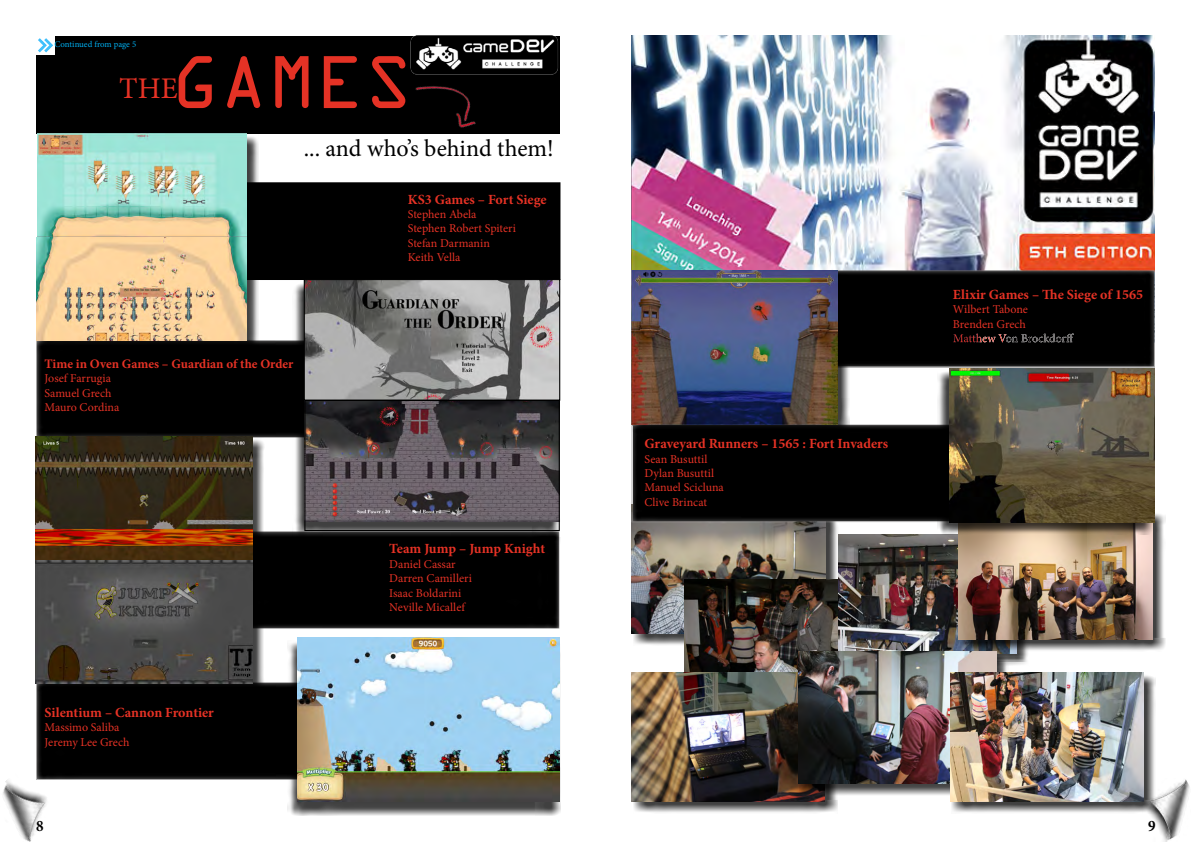
<style>
.page{position:relative;width:1191px;height:842px;background:#fff}
.page>*{position:absolute;margin:0;border:0;box-sizing:border-box;transform-origin:0 0}
.t1{font:80px "OCRA Extended";color:#e53225}
.t2{font:30px "Minion Pro";color:#e53225}
.t3{font:24px "Minion Pro";color:#000}
.t4{font:700 condensed 16px "Minion Pro";color:#000}
.t5{font:700 14px "Minion Pro";color:#e53225}
.t6{font:700 13px "Minion Pro";color:#e53225}
.t7{font:12px/14.4px "Minion Pro";color:#e53225}
.t8{font:8.8px "Minion Pro";letter-spacing:-.005em;color:#00aeef}
</style>
<div class="page">
<div style="left:19px;top:339px;width:385px;height:99px;background:#fff;opacity:.75"></div>
<img style="left:631px;top:36px;width:524px;height:234px">
<div style="left:632px;top:505px;width:206px;height:141px;background:#000;opacity:.75"></div>
<img style="left:631px;top:524px;width:194px;height:109px">
<img style="left:684px;top:579px;width:154px;height:93px">
<div style="left:36px;top:36px;width:523px;height:98px;background:#000"></div>
<img style="left:36px;top:36px;width:19px;height:19px">
<div style="left:632px;top:673px;width:205px;height:140px;background:#000;opacity:.75"></div>
<img style="left:631px;top:672px;width:193px;height:129px">
<img style="left:838px;top:535px;width:178px;height:118px">
<div style="left:799px;top:652px;width:209px;height:144px;background:#000;opacity:.75"></div>
<img style="left:798px;top:651px;width:198px;height:132px">
<div style="left:19px;top:681px;width:318px;height:99px;background:#fff;opacity:.75"></div>
<div style="left:195px;top:529px;width:382px;height:100px;background:#fff;opacity:.75"></div>
<div style="left:209px;top:183px;width:351px;height:96px;background:#000"></div>
<div style="left:208px;top:182px;width:352px;height:98px;border:1px solid #000"></div>
<div style="left:960px;top:511px;width:205px;height:141px;background:#000;opacity:.75"></div>
<img style="left:959px;top:534px;width:193px;height:105px">
<img style="left:410px;top:35px;width:150px;height:41px">
<img style="left:410px;top:49px;width:90px;height:79px">
<img style="left:1150px;top:779px;width:40px;height:63px">
<div style="left:37px;top:437px;width:228px;height:259px;background:#000;opacity:.75"></div>
<img style="left:36px;top:436px;width:216px;height:124px">
<img style="left:36px;top:560px;width:216px;height:123px">
<div style="left:292px;top:282px;width:268px;height:263px;background:#000;opacity:.75"></div>
<img style="left:306px;top:281px;width:252px;height:240px">
<div style="left:304px;top:279px;width:256px;height:122px;border:1px solid #000"></div>
<div style="left:304px;top:400px;width:256px;height:131px;border:1px solid #000"></div>
<div style="left:38px;top:135px;width:221px;height:218px;background:#000;opacity:.75"></div>
<img style="left:36px;top:134px;width:211px;height:206px">
<img style="left:3px;top:766px;width:60px;height:76px">
<div style="left:951px;top:673px;width:204px;height:141px;background:#000;opacity:.75"></div>
<img style="left:950px;top:672px;width:193px;height:129px">
<div style="left:287px;top:640px;width:274px;height:176px;background:#000;opacity:.75"></div>
<img style="left:297px;top:637px;width:262px;height:164px">
<div style="left:613px;top:424px;width:391px;height:100px;background:#fff;opacity:.75"></div>
<div style="left:780px;top:270px;width:391px;height:99px;background:#fff;opacity:.75"></div>
<div style="left:936px;top:369px;width:217px;height:165px;background:#000;opacity:.75"></div>
<img style="left:950px;top:368px;width:205px;height:154px">
<div style="left:632px;top:271px;width:217px;height:166px;background:#000;opacity:.75"></div>
<img style="left:631px;top:270px;width:206px;height:154px">
<p class="t8" style="left:55px;top:39px;width:83px">Continued from page 5</p>
<h2 class="t2" style="left:119px;top:69px;width:60px">THE</h2>
<h1 class="t1" style="left:171px;top:39px;width:243px">GAMES</h1>
<h3 class="t3" style="left:304px;top:132px;width:252px">... and who’s behind them!</h3>
<p class="t6" style="left:45px;top:355px;width:250px">Time in Oven Games – Guardian of the Order</p>
<p class="t7" style="left:45px;top:371px;width:76px">Josef Farrugia<br>Samuel Grech<br>Mauro Cordina</p>
<p class="t5" style="left:45px;top:702px;width:171px">Silentium – Cannon Frontier</p>
<p class="t7" style="left:45px;top:720px;width:86px">Massimo Saliba<br>Jeremy Lee Grech</p>
<p class="t5" style="left:408px;top:189px;width:140px">KS3 Games – Fort Siege</p>
<p class="t7" style="left:408px;top:207px;width:110px">Stephen Abela<br>Stephen Robert Spiteri<br>Stefan Darmanin<br>Keith Vella</p>
<p class="t5" style="left:389px;top:539px;width:157px">Team Jump – Jump Knight</p>
<p class="t7" style="left:389px;top:557px;width:84px">Daniel Cassar<br>Darren Camilleri<br>Isaac Boldarini<br>Neville Micallef</p>
<p class="t5" style="left:644px;top:434px;width:245px">Graveyard Runners – 1565 : Fort Invaders</p>
<p class="t7" style="left:644px;top:452px;width:81px">Sean Busuttil<br>Dylan Busuttil<br>Manuel Scicluna<br>Clive Brincat</p>
<p class="t5" style="left:953px;top:285px;width:192px">Elixir Games – The Siege of 1565</p>
<p class="t7" style="left:953px;top:302px;width:76px">Wilbert Tabone<br>Brenden Grech</p>
<h3 class="t4" style="left:36px;top:815px;width:9px">8</h3>
<h3 class="t4" style="left:1148px;top:815px;width:9px">9</h3>
</div>
